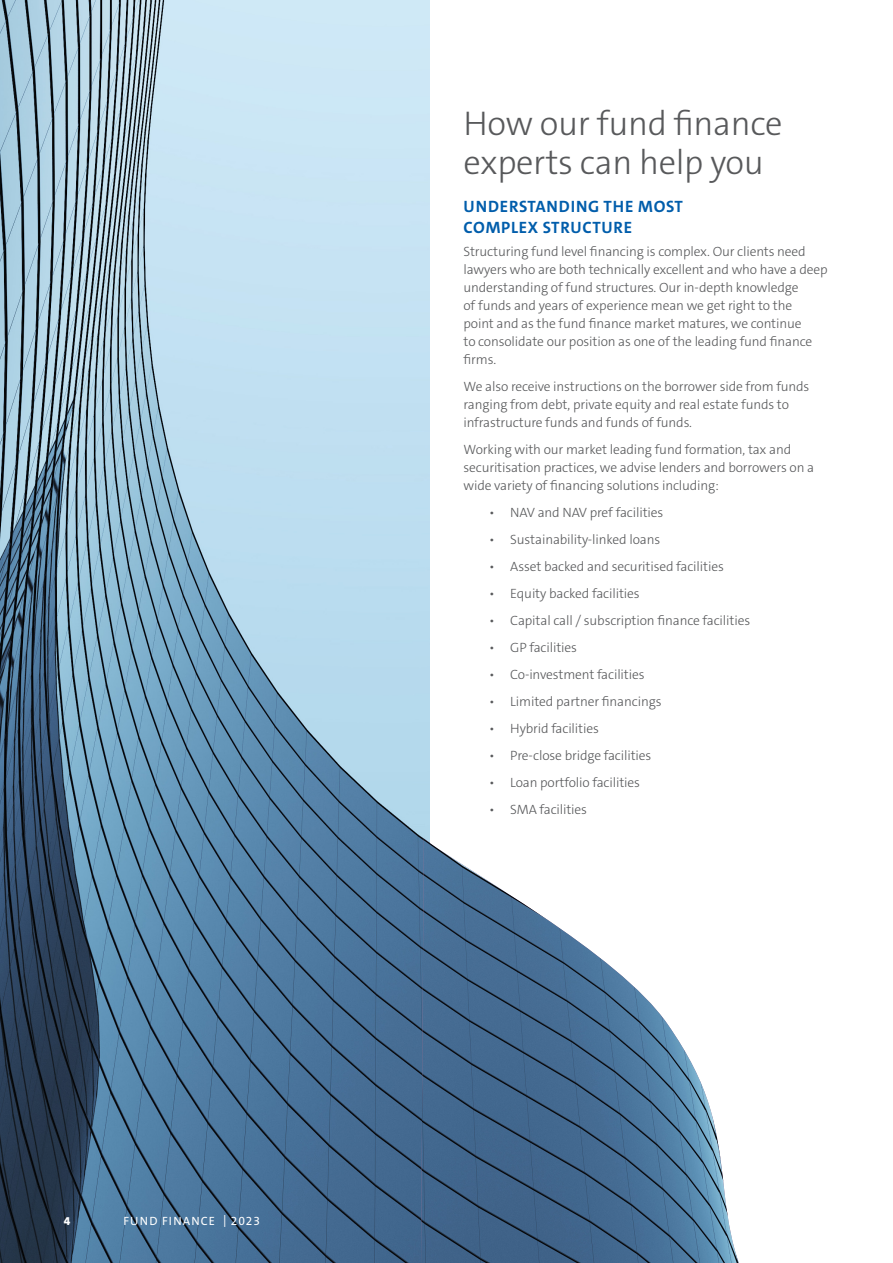
<style>
.page{position:relative;width:893px;height:1263px;background:#fff}
.page>*{position:absolute;margin:0;border:0;box-sizing:border-box;transform-origin:0 0}
.t1{font:300 34.5px/39px "The Sans C5";letter-spacing:-.01em;color:#58595b}
.t2{font:700 16.5px/21px "The Sans C5";letter-spacing:.045em;color:#015dab}
.t3{font:300 13.5px/18px "The Sans C5";letter-spacing:-.01em;color:#58595b}
.t4{font:12px "The Sans C5";letter-spacing:.095em;color:#fff}
.t5{font:800 12px "The Sans C5";color:#fff}
</style>
<div class="page">
<img style="left:0;top:0;width:429px;height:1263px">
<img style="left:421px;top:838px;width:318px;height:425px">
<p class="t5" style="left:64px;top:1213px;width:8px">4</p>
<p class="t4" style="left:123px;top:1213px;width:138px">FUND FINANCE | 2023</p>
<h1 class="t1" style="left:463px;top:104px;width:321px">How our fund finance experts can help you</h1>
<p class="t2" style="left:464px;top:196px;width:221px">UNDERSTANDING THE MOST<br>COMPLEX STRUCTURE</p>
<p class="t3" style="left:463px;top:242px;width:366px">Structuring fund level financing is complex. Our clients need lawyers who are both technically excellent and who have a deep understanding of fund structures. Our in-depth knowledge<br>of funds and years of experience mean we get right to the<br>point and as the fund finance market matures, we continue<br>to consolidate our position as one of the leading fund finance firms.</p>
<p class="t3" style="left:463px;top:377px;width:347px">We also receive instructions on the borrower side from funds ranging from debt, private equity and real estate funds to infrastructure funds and funds of funds.</p>
<p class="t3" style="left:463px;top:440px;width:352px">Working with our market leading fund formation, tax and securitisation practices, we advise lenders and borrowers on a wide variety of financing solutions including:</p>
<p class="t3" style="left:489px;top:503px;width:176px">• NAV and NAV pref facilities</p>
<p class="t3" style="left:489px;top:530px;width:173px">• Sustainability-linked loans</p>
<p class="t3" style="left:489px;top:557px;width:236px">• Asset backed and securitised facilities</p>
<p class="t3" style="left:489px;top:584px;width:152px">• Equity backed facilities</p>
<p class="t3" style="left:489px;top:611px;width:263px">• Capital call / subscription finance facilities</p>
<p class="t3" style="left:489px;top:638px;width:89px">• GP facilities</p>
<p class="t3" style="left:489px;top:665px;width:157px">• Co-investment facilities</p>
<p class="t3" style="left:489px;top:692px;width:174px">• Limited partner financings</p>
<p class="t3" style="left:489px;top:719px;width:111px">• Hybrid facilities</p>
<p class="t3" style="left:489px;top:746px;width:164px">• Pre-close bridge facilities</p>
<p class="t3" style="left:489px;top:773px;width:152px">• Loan portfolio facilities</p>
<p class="t3" style="left:489px;top:800px;width:100px">• SMA facilities</p>
</div>
